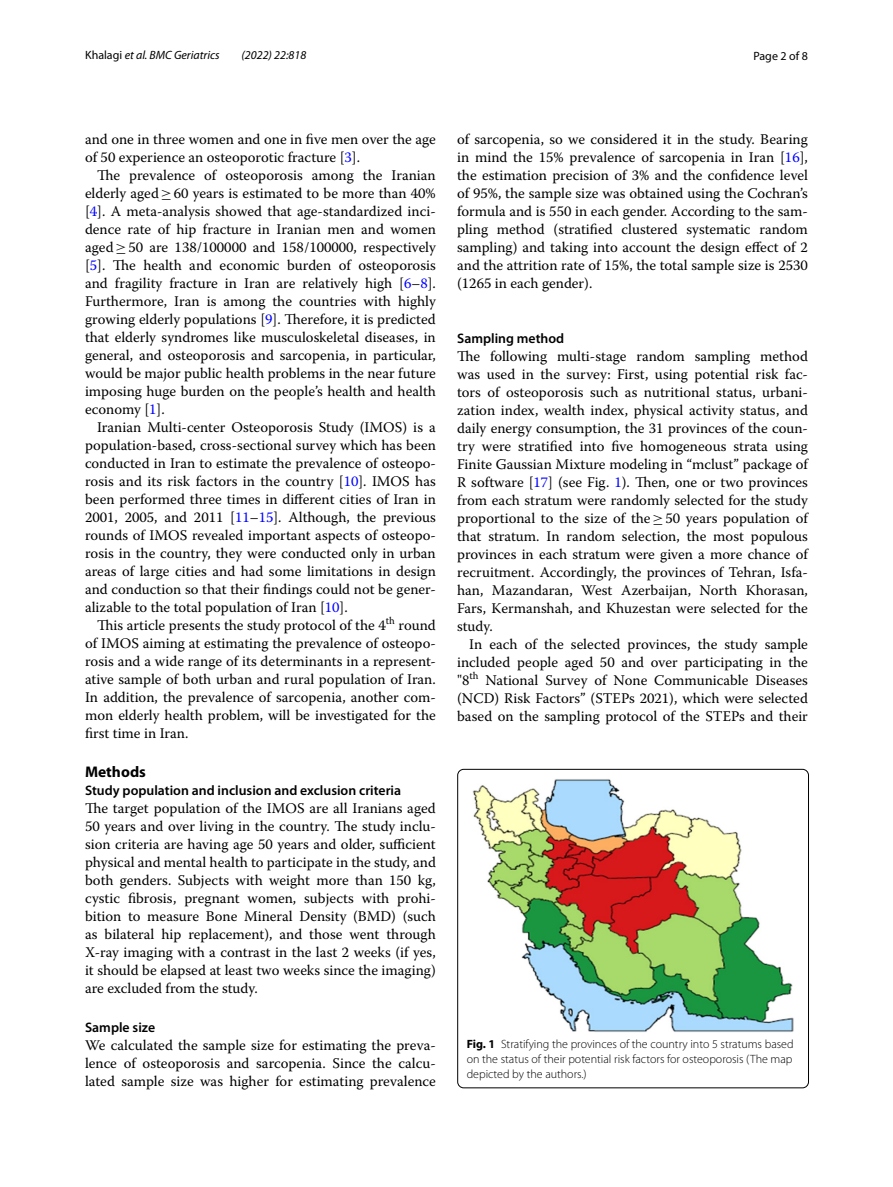
<style>
.page{position:relative;width:893px;height:1187px;background:#fff}
.page>*{position:absolute;margin:0;border:0;box-sizing:border-box;transform-origin:0 0}
.t1{font:700 15.45px "Myriad Pro";color:#000}
.t2{font:14.7px/18px "Warnock Pro";color:#000;text-align:justify}
.t3{font:600 13.8px "Myriad Pro";color:#000}
.t4{font:300 12px/15px "Myriad Pro";color:#000;text-align:justify}
.t5{font:italic 12px "Myriad Pro";color:#000}
.t6{font:12px "Myriad Pro";color:#000}
.s1{font-style:normal}
.s2{color:#00f}
.s3{font-family:"MTSY"}
.s4{font-weight:700}
</style>
<div class="page">
<img style="left:472px;top:779px;width:322px;height:253px">
<div style="left:457px;top:769px;width:352px;height:318px;border:1px solid #000;border-radius:6px"></div>
<p class="t5" style="left:85px;top:48px;width:136px"><span class="s1">Khalagi</span> et al. BMC Geriatrics</p>
<p class="t5" style="left:242px;top:48px;width:66px">(2022) 22:818</p>
<p class="t6" style="left:753px;top:48px;width:56px">Page 2 of 8</p>
<p class="t2" style="left:85px;top:130px;width:352px">and one in three women and one in five men over the age of 50 experience an osteoporotic fracture [<span class="s2">3</span>].</p>
<p class="t2" style="left:85px;top:166px;width:352px;text-indent:12px">The prevalence of osteoporosis among the Iranian elderly aged<span class="s3">≥</span>60 years is estimated to be more than 40% [<span class="s2">4</span>]. A meta-analysis showed that age-standardized inci&shy;dence rate of hip fracture in Iranian men and women aged<span class="s3">≥</span>50 are 138/100000 and 158/100000, respectively [<span class="s2">5</span>]. The health and economic burden of osteoporosis and fragility fracture in Iran are relatively high [<span class="s2">6</span>–<span class="s2">8</span>].<br>Furthermore, Iran is among the countries with highly growing elderly populations [<span class="s2">9</span>]. Therefore, it is predicted that elderly syndromes like musculoskeletal diseases, in general, and osteoporosis and sarcopenia, in particular, would be major public health problems in the near future imposing huge burden on the people’s health and health economy [<span class="s2">1</span>].</p>
<p class="t2" style="left:85px;top:418px;width:352px;text-indent:12px">Iranian Multi-center Osteoporosis Study (IMOS) is a population-based, cross-sectional survey which has been conducted in Iran to estimate the prevalence of osteopo&shy;rosis and its risk factors in the country [<span class="s2">10</span>]. IMOS has been performed three times in different cities of Iran in 2001, 2005, and 2011 [<span class="s2">11</span>–<span class="s2">15</span>]. Although, the previous rounds of IMOS revealed important aspects of osteopo&shy;rosis in the country, they were conducted only in urban areas of large cities and had some limitations in design and conduction so that their findings could not be gener&shy;alizable to the total population of Iran [<span class="s2">10</span>].</p>
<p class="t2" style="left:85px;top:616px;width:352px;text-indent:12px">This article presents the study protocol of the 4<sup>th</sup> round of IMOS aiming at estimating the prevalence of osteopo&shy;rosis and a wide range of its determinants in a represent&shy;ative sample of both urban and rural population of Iran.<br>In addition, the prevalence of sarcopenia, another com&shy;mon elderly health problem, will be investigated for the first time in Iran.</p>
<p class="t1" style="left:85px;top:761px;width:62px">Methods</p>
<p class="t3" style="left:85px;top:781px;width:318px">Study population and inclusion and exclusion criteria</p>
<p class="t2" style="left:85px;top:798px;width:352px">The target population of the IMOS are all Iranians aged 50 years and over living in the country. The study inclu&shy;sion criteria are having age 50 years and older, sufficient physical and mental health to participate in the study, and both genders. Subjects with weight more than 150 kg, cystic fibrosis, pregnant women, subjects with prohi&shy;bition to measure Bone Mineral Density (BMD) (such as bilateral hip replacement), and those went through X-ray imaging with a contrast in the last 2 weeks (if yes, it should be elapsed at least two weeks since the imaging) are excluded from the study.</p>
<p class="t3" style="left:85px;top:1018px;width:72px">Sample size</p>
<p class="t2" style="left:85px;top:1035px;width:352px">We calculated the sample size for estimating the preva&shy;lence of osteoporosis and sarcopenia. Since the calcu&shy;lated sample size was higher for estimating prevalence</p>
<p class="t2" style="left:457px;top:130px;width:352px">of sarcopenia, so we considered it in the study. Bearing in mind the 15% prevalence of sarcopenia in Iran [<span class="s2">16</span>], the estimation precision of 3% and the confidence level of 95%, the sample size was obtained using the Cochran’s formula and is 550 in each gender. According to the sam&shy;pling method (stratified clustered systematic random sampling) and taking into account the design effect of 2 and the attrition rate of 15%, the total sample size is 2530 (1265 in each gender).</p>
<p class="t3" style="left:457px;top:329px;width:109px">Sampling method</p>
<p class="t2" style="left:457px;top:346px;width:352px">The following multi-stage random sampling method was used in the survey: First, using potential risk fac&shy;tors of osteoporosis such as nutritional status, urbani&shy;zation index, wealth index, physical activity status, and daily energy consumption, the 31 provinces of the coun&shy;try were stratified into five homogeneous strata using Finite Gaussian Mixture modeling in “mclust” package of R software [<span class="s2">17</span>] (see Fig. <span class="s2">1</span>). Then, one or two provinces from each stratum were randomly selected for the study proportional to the size of the<span class="s3">≥</span>50 years population of that stratum. In random selection, the most populous provinces in each stratum were given a more chance of recruitment. Accordingly, the provinces of Tehran, Isfa&shy;han, Mazandaran, West Azerbaijan, North Khorasan, Fars, Kermanshah, and Khuzestan were selected for the study.</p>
<p class="t2" style="left:457px;top:634px;width:352px;text-indent:12px">In each of the selected provinces, the study sample included people aged 50 and over participating in the "8<sup>th</sup> National Survey of None Communicable Diseases (NCD) Risk Factors” (STEPs 2021), which were selected based on the sampling protocol of the STEPs and their</p>
<p class="t4" style="left:467px;top:1036px;width:328px"><span class="s4">Fig. 1</span> Stratifying the provinces of the country into 5 stratums based on the status of their potential risk factors for osteoporosis (The map depicted by the authors.)</p>
</div>
